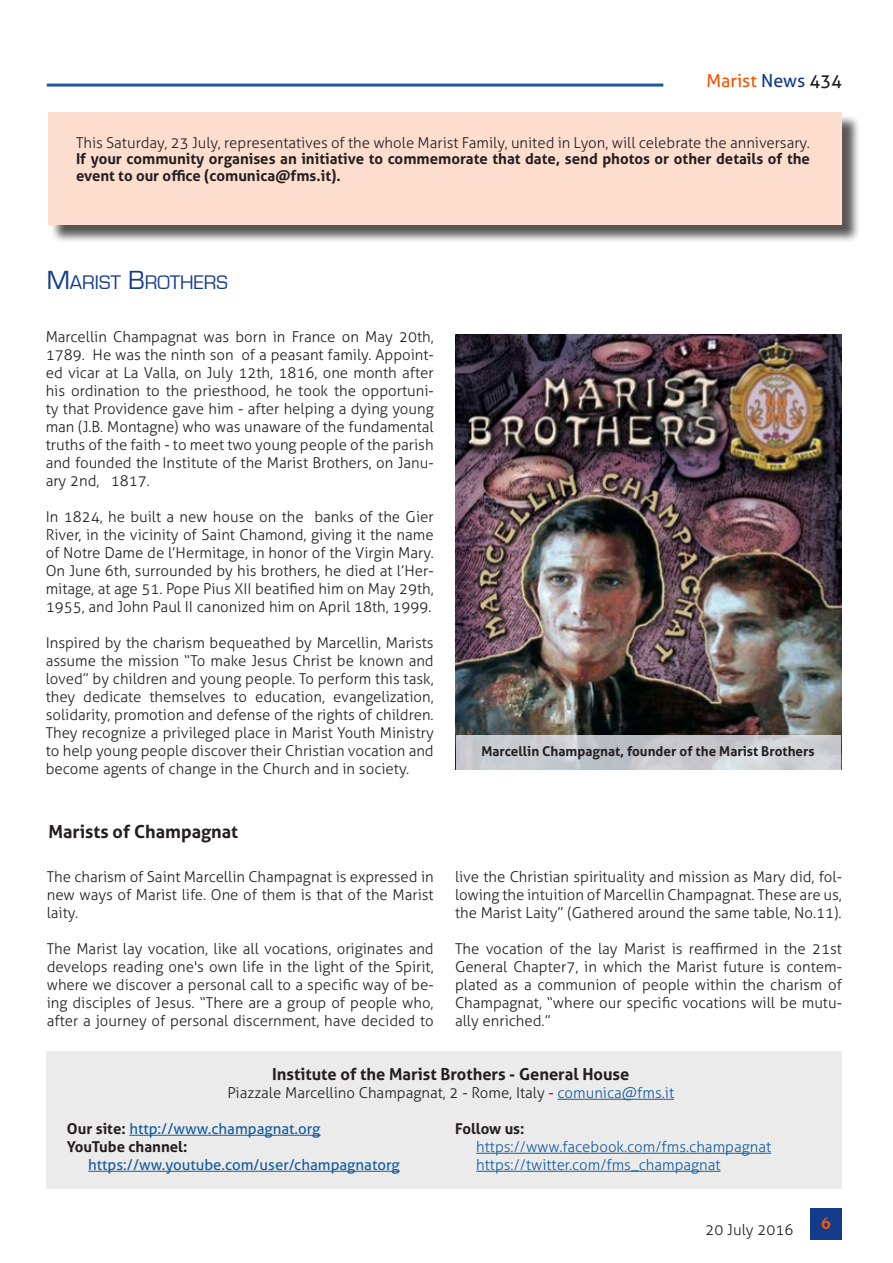
<style>
.page{position:relative;width:893px;height:1263px;background:#fff}
.page>*{position:absolute;margin:0;border:0;box-sizing:border-box;transform-origin:0 0}
.Titolo{font:20.25px "Eurostile";color:#123b8b}
.Testo_normal{font:700 18px "Aller";color:#231f20}
.t1{font:18px "Aller";color:#f45706}
.t2{font:700 18px "Novarese IT Cby BT";color:#f45706}
.Testo_sinEspacio{font:700 16.5px "Aller";color:#231f20}
.Testo_normal-2{font:300 15px/18px "Aller";color:#231f20;text-align:justify}
.Testo_normal-3{font:700 15px/16.5px "Aller";color:#231f20;text-align:justify}
.Testo_sinEspacio-2{font:15px "Aller";color:#175d9e}
.Testo_sinEspacio-3{font:300 15px "Aller";color:#175d9e}
.Testo_sinEspacio-4{font:300 15px "Aller";color:#231f20}
.Testo_sinEspacio-5{font:700 15px "Aller";color:#231f20}
.DidacaliaFotos{font:700 13.5px "Aller";color:#231f20}
.s1{color:#123b8b}
.s2{color:#231f20}
.s3{font-weight:300}
.s4{font-size:27px}
.s5{color:#175d9e}
.s6{font-weight:700;color:#231f20}
</style>
<div class="page">
<hr style="left:47px;top:84px;width:616px;height:3px;background:#175d9e">
<div style="left:810px;top:1208px;width:32px;height:31px;background:#123b8b"></div>
<div style="left:47px;top:1051px;width:795px;height:138px;background:#ebebeb"></div>
<hr style="left:558px;top:1099px;width:116px;height:1px;background:#175d9e">
<hr style="left:129px;top:1135px;width:192px;height:1px;background:#175d9e">
<hr style="left:88px;top:1171px;width:312px;height:1px;background:#175d9e">
<hr style="left:476px;top:1153px;width:295px;height:1px;background:#175d9e">
<hr style="left:476px;top:1171px;width:245px;height:1px;background:#175d9e">
<img style="left:455px;top:335px;width:387px;height:434px">
<div style="left:51px;top:114px;width:810px;height:130px;background:#231f20;opacity:.75"></div>
<div style="left:48px;top:112px;width:794px;height:113px;background:#fdddcd"></div>
<svg style="left:456px;top:735px;width:385px;height:34px;background:#c8cad0"></svg>
<p class="t1" style="left:706px;top:69px;width:137px">Marist <span class="s1">News</span> <span class="s2">434</span></p>
<p class="Testo_normal-3" style="left:76px;top:134px;width:735px"><span class="s3">This Saturday, 23 July, representatives of the whole Marist Family, united in Lyon, will celebrate the anniversary.<br></span>If your community organises an initiative to commemorate that date, send photos or other details of the event to our office (comunica@fms.it).</p>
<p class="Titolo" style="left:47px;top:272px;width:181px"><span class="s4">M</span>ARIST <span class="s4">B</span>ROTHERS</p>
<p class="Testo_normal-2" style="left:46px;top:328px;width:390px">Marcellin Champagnat was born in France on May 20th, 1789. He was the ninth son of a peasant family. Appoint&shy;ed vicar at La Valla, on July 12th, 1816, one month after his ordination to the priesthood, he took the opportuni&shy;ty that Providence gave him - after helping a dying young man (J.B. Montagne) who was unaware of the fundamental truths of the faith - to meet two young people of the parish and founded the Institute of the Marist Brothers, on Janu&shy;ary 2nd, 1817.</p>
<p class="Testo_normal-2" style="left:46px;top:508px;width:389px">In 1824, he built a new house on the banks of the Gier River, in the vicinity of Saint Chamond, giving it the name of Notre Dame de l’Hermitage, in honor of the Virgin Mary.<br>On June 6th, surrounded by his brothers, he died at l’Her&shy;mitage, at age 51. Pope Pius XII beatified him on May 29th, 1955, and John Paul II canonized him on April 18th, 1999.</p>
<p class="Testo_normal-2" style="left:46px;top:634px;width:390px">Inspired by the charism bequeathed by Marcellin, Marists assume the mission “To make Jesus Christ be known and loved” by children and young people. To perform this task, they dedicate themselves to education, evangelization, solidarity, promotion and defense of the rights of children.<br>They recognize a privileged place in Marist Youth Ministry to help young people discover their Christian vocation and become agents of change in the Church and in society.</p>
<p class="Testo_normal" style="left:48px;top:820px;width:191px">Marists of Champagnat</p>
<p class="Testo_normal-2" style="left:47px;top:868px;width:388px">The charism of Saint Marcellin Champagnat is expressed in new ways of Marist life. One of them is that of the Marist laity.</p>
<p class="Testo_normal-2" style="left:47px;top:940px;width:388px">The Marist lay vocation, like all vocations, originates and develops reading one's own life in the light of the Spirit, where we discover a personal call to a specific way of be&shy;ing disciples of Jesus. “There are a group of people who, after a journey of personal discernment, have decided to</p>
<p class="DidacaliaFotos" style="left:481px;top:742px;width:335px">Marcellin Champagnat, founder of the Marist Brothers</p>
<p class="Testo_normal-2" style="left:455px;top:868px;width:388px">live the Christian spirituality and mission as Mary did, fol&shy;lowing the intuition of Marcellin Champagnat. These are us, the Marist Laity” (Gathered around the same table, No.11).</p>
<p class="Testo_normal-2" style="left:455px;top:940px;width:388px">The vocation of the lay Marist is reaffirmed in the 21st General Chapter7, in which the Marist future is contem&shy;plated as a communion of people within the charism of Champagnat, “where our specific vocations will be mutu&shy;ally enriched.”</p>
<p class="Testo_sinEspacio" style="left:272px;top:1064px;width:359px">Institute of the Marist Brothers - General House</p>
<p class="Testo_sinEspacio-4" style="left:227px;top:1084px;width:448px">Piazzale Marcellino Champagnat, 2 - Rome, Italy - <span class="s5">comunica@fms.it</span></p>
<p class="Testo_sinEspacio-2" style="left:67px;top:1120px;width:255px"><span class="s6">Our site:</span> http://www.champagnat.org</p>
<p class="Testo_sinEspacio-5" style="left:67px;top:1137px;width:122px">YouTube channel:</p>
<p class="Testo_sinEspacio-2" style="left:88px;top:1156px;width:313px">https://ww.youtube.com/user/champagnatorg</p>
<p class="Testo_sinEspacio-5" style="left:455px;top:1119px;width:71px">Follow us:</p>
<p class="Testo_sinEspacio-3" style="left:476px;top:1138px;width:296px">https://www.facebook.com/fms.champagnat</p>
<p class="Testo_sinEspacio-3" style="left:476px;top:1156px;width:246px">https://twitter.com/fms_champagnat</p>
<p class="Testo_normal-2" style="left:705px;top:1220px;width:89px">20 July 2016</p>
<p class="t2" style="left:821px;top:1212px;width:12px">6</p>
</div>
